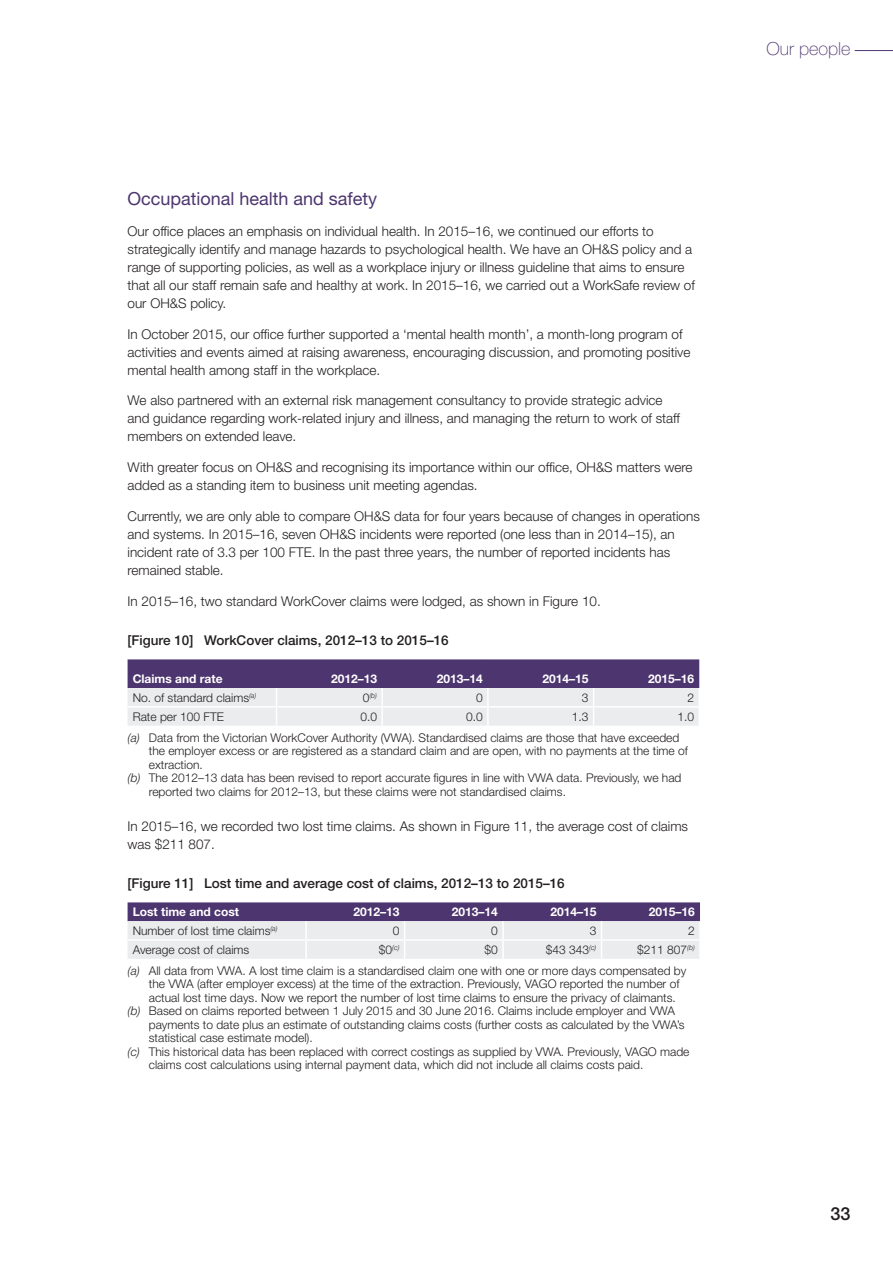
<style>
.page{position:relative;width:893px;height:1263px;background:#fff}
.page>*{position:absolute;margin:0;border:0;box-sizing:border-box;transform-origin:0 0}
.t1{font:18px "Helvetica Neue LT Std";color:#4d356f}
.t2{font:100 18px "Helvetica Neue LT Std";color:#4d356f}
.t3{font:500 18px "Helvetica Neue LT Std";color:#231f20}
.t4{font:300 13.5px/18px "Helvetica Neue LT Std";color:#231f20}
.t5{font:500 13.5px "Helvetica Neue LT Std";color:#231f20}
.t6{font:300 12px/21.1px "Helvetica Neue LT Std";color:#231f20}
.t7{font:700 12px "Helvetica Neue LT Std";color:#fff}
.t8{font:italic 300 7.05px "Helvetica Neue LT Std";color:#231f20}
.s1{font-style:normal;font-size:12px}
.s2{font-style:italic}
</style>
<div class="page">
<hr style="left:855px;top:50px;width:38px;height:1px;background:#4d356f">
<svg style="left:128px;top:659px;width:572px;height:67px;background:#a59cb6"></svg>
<hr style="left:128px;top:706px;width:148px;height:2px;background:#fff">
<hr style="left:276px;top:706px;width:106px;height:2px;background:#fff">
<hr style="left:382px;top:706px;width:106px;height:2px;background:#fff">
<hr style="left:488px;top:706px;width:106px;height:2px;background:#fff">
<hr style="left:594px;top:706px;width:106px;height:2px;background:#fff">
<svg style="left:128px;top:902px;width:572px;height:57px;background:#b5aec2"></svg>
<hr style="left:128px;top:939px;width:178px;height:2px;background:#fff">
<hr style="left:306px;top:939px;width:99px;height:2px;background:#fff">
<hr style="left:405px;top:939px;width:98px;height:2px;background:#fff">
<hr style="left:503px;top:939px;width:99px;height:2px;background:#fff">
<hr style="left:602px;top:939px;width:99px;height:2px;background:#fff">
<h1 class="t1" style="left:128px;top:188px;width:251px">Occupational health and safety</h1>
<p class="t4" style="left:128px;top:222px;width:569px">Our office places an emphasis on individual health. In 2015–16, we continued our efforts to strategically identify and manage hazards to psychological health. We have an OH&amp;S policy and a range of supporting policies, as well as a workplace injury or illness guideline that aims to ensure that all our staff remain safe and healthy at work. In 2015–16, we carried out a WorkSafe review of our OH&amp;S policy.</p>
<p class="t4" style="left:128px;top:324px;width:564px">In October 2015, our office further supported a ‘mental health month’, a month-long program of activities and events aimed at raising awareness, encouraging discussion, and promoting positive mental health among staff in the workplace.</p>
<p class="t4" style="left:128px;top:391px;width:554px">We also partnered with an external risk management consultancy to provide strategic advice and guidance regarding work-related injury and illness, and managing the return to work of staff members on extended leave.</p>
<p class="t4" style="left:128px;top:458px;width:566px">With greater focus on OH&amp;S and recognising its importance within our office, OH&amp;S matters were added as a standing item to business unit meeting agendas.</p>
<p class="t4" style="left:128px;top:507px;width:574px">Currently, we are only able to compare OH&amp;S data for four years because of changes in operations and systems. In 2015–16, seven OH&amp;S incidents were reported (one less than in 2014–15), an incident rate of 3.3 per 100 FTE. In the past three years, the number of reported incidents has remained stable.</p>
<p class="t4" style="left:128px;top:591px;width:475px">In 2015–16, two standard WorkCover claims were lodged, as shown in Figure 10.</p>
<p class="t5" style="left:128px;top:632px;width:323px">[Figure 10] WorkCover claims, 2012–13 to 2015–16</p>
<p class="t7" style="left:133px;top:671px;width:91px">Claims and rate</p>
<p class="t7" style="left:331px;top:671px;width:48px">2012–13</p>
<p class="t7" style="left:437px;top:671px;width:48px">2013–14</p>
<p class="t7" style="left:542px;top:671px;width:48px">2014–15</p>
<p class="t7" style="left:648px;top:671px;width:48px">2015–16</p>
<p class="t6" style="left:133px;top:687px;width:125px">No. of standard claims<sup>(a)</sup></p>
<p class="t8" style="left:363px;top:691px;width:16px"><span class="s1">0</span>(b)</p>
<p class="t6" style="left:476px;top:687px;width:8px">0</p>
<p class="t6" style="left:582px;top:687px;width:8px">3</p>
<p class="t6" style="left:687px;top:687px;width:8px">2</p>
<p class="t6" style="left:133px;top:705px;width:93px">Rate per 100 FTE</p>
<p class="t6" style="left:360px;top:705px;width:18px">0.0</p>
<p class="t6" style="left:466px;top:705px;width:18px">0.0</p>
<p class="t6" style="left:572px;top:705px;width:18px">1.3</p>
<p class="t6" style="left:128px;top:705px;width:568px;text-indent:550px">1.0 <span class="s2">(a)</span> Data from the Victorian WorkCover Authority (VWA). Standardised claims are those that have exceeded</p>
<p class="t6" style="left:149px;top:740px;width:541px">the employer excess or are registered as a standard claim and are open, with no payments at the time of</p>
<p class="t6" style="left:149px;top:753px;width:56px">extraction.</p>
<p class="t6" style="left:128px;top:767px;width:555px"><span class="s2">(b)</span> The 2012–13 data has been revised to report accurate figures in line with VWA data. Previously, we had</p>
<p class="t6" style="left:149px;top:780px;width:419px">reported two claims for 2012–13, but these claims were not standardised claims.</p>
<p class="t4" style="left:128px;top:816px;width:562px">In 2015–16, we recorded two lost time claims. As shown in Figure 11, the average cost of claims was $211 807.</p>
<p class="t5" style="left:128px;top:875px;width:439px">[Figure 11] Lost time and average cost of claims, 2012–13 to 2015–16</p>
<p class="t7" style="left:133px;top:904px;width:108px">Lost time and cost</p>
<p class="t7" style="left:353px;top:904px;width:48px">2012–13</p>
<p class="t7" style="left:452px;top:904px;width:48px">2013–14</p>
<p class="t7" style="left:550px;top:904px;width:48px">2014–15</p>
<p class="t7" style="left:649px;top:904px;width:48px">2015–16</p>
<p class="t6" style="left:133px;top:920px;width:147px">Number of lost time claims<sup>(a)</sup></p>
<p class="t6" style="left:393px;top:920px;width:8px">0</p>
<p class="t6" style="left:491px;top:920px;width:8px">0</p>
<p class="t6" style="left:590px;top:920px;width:8px">3</p>
<p class="t6" style="left:688px;top:920px;width:8px">2</p>
<p class="t6" style="left:133px;top:938px;width:118px">Average cost of claims</p>
<p class="t8" style="left:379px;top:943px;width:22px"><span class="s1">$0</span>(c)</p>
<p class="t6" style="left:485px;top:938px;width:15px">$0</p>
<p class="t6" style="left:546px;top:938px;width:52px">$43 343<sup>(c)</sup></p>
<p class="t6" style="left:128px;top:938px;width:569px;text-indent:510px">$211 807<sup>(b) </sup><span class="s2">(a)</span> All data from VWA. A lost time claim is a standardised claim one with one or more days compensated by</p>
<p class="t6" style="left:149px;top:973px;width:532px">the VWA (after employer excess) at the time of the extraction. Previously, VAGO reported the number of</p>
<p class="t6" style="left:149px;top:987px;width:529px">actual lost time days. Now we report the number of lost time claims to ensure the privacy of claimants.</p>
<p class="t6" style="left:128px;top:1000px;width:549px"><span class="s2">(b)</span> Based on claims reported between 1 July 2015 and 30 June 2016. Claims include employer and VWA</p>
<p class="t6" style="left:149px;top:1014px;width:537px">payments to date plus an estimate of outstanding claims costs (further costs as calculated by the VWA’s</p>
<p class="t6" style="left:149px;top:1027px;width:166px">statistical case estimate model).</p>
<p class="t6" style="left:128px;top:1041px;width:563px"><span class="s2">(c)</span> This historical data has been replaced with correct costings as supplied by VWA. Previously, VAGO made</p>
<p class="t6" style="left:149px;top:1054px;width:496px">claims cost calculations using internal payment data, which did not include all claims costs paid.</p>
<h1 class="t2" style="left:766px;top:39px;width:86px">Our people</h1>
<h1 class="t3" style="left:830px;top:1203px;width:22px">33</h1>
</div>
